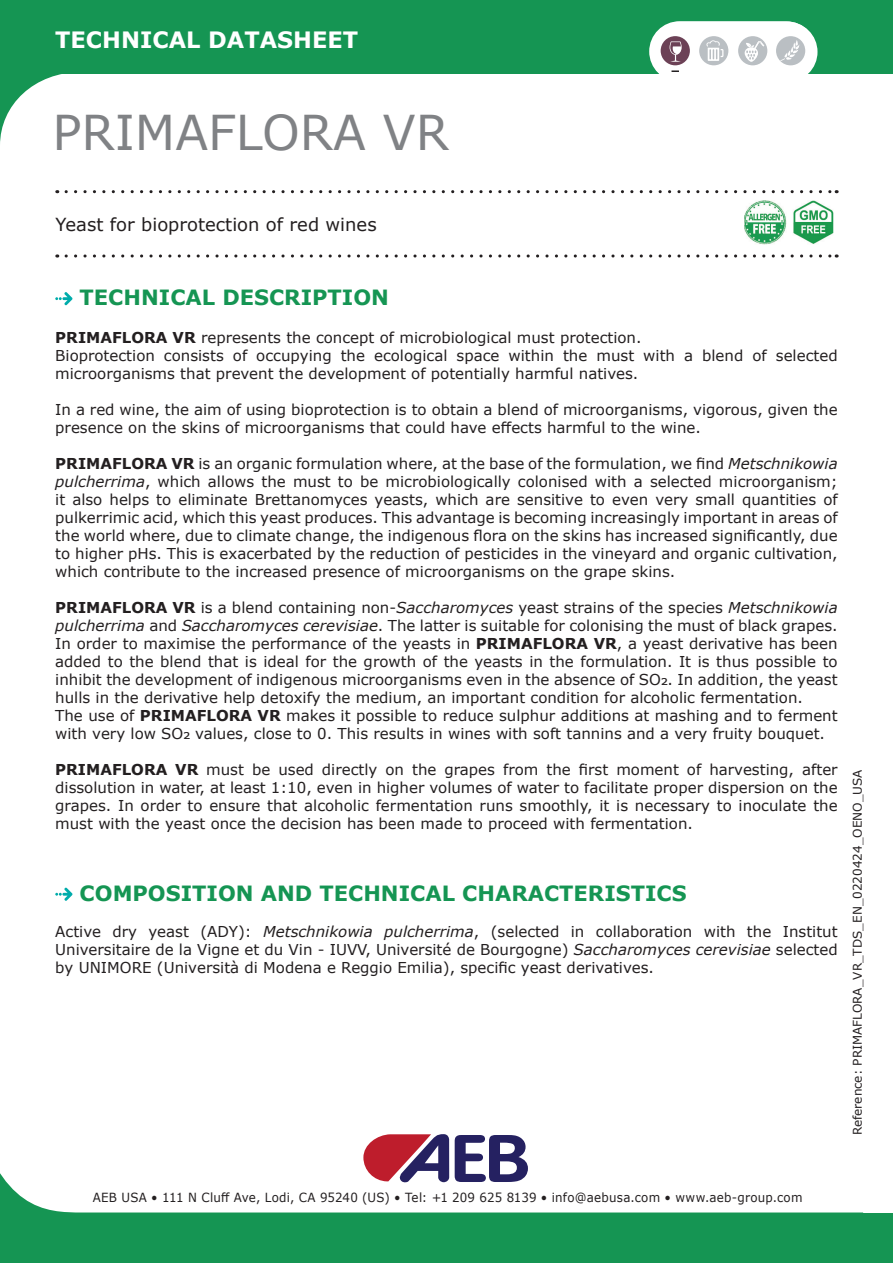
<style>
.page{position:relative;width:893px;height:1263px;background:#fff}
.page>*{position:absolute;margin:0;border:0;box-sizing:border-box;transform-origin:0 0}
.t1{font:48px "Verdana";color:#808285}
.t2{font:700 22.5px "Verdana";color:#fff}
.t3{font:700 21px "Verdana";color:#159553}
.t4{font:18px "Verdana";color:#231f20}
.t5{font:15px/18px "Verdana";color:#231f20}
.t6{font:12.6px "Verdana";letter-spacing:.02em;color:#231f20;scale:.94 1}
.t7{font:12px "Verdana";color:#231f20}
.s1{font-weight:700}
.s2{font-style:italic}
</style>
<div class="page">
<div style="left:0;top:0;width:893px;height:73px;background:#159553"></div>
<svg style="left:0;top:28px;width:863px;height:115px"></svg>
<svg style="left:0;top:1134px;width:528px;height:78px"></svg>
<div style="left:0;top:1212px;width:893px;height:51px;background:#159553"></div>
<svg style="left:66px;top:190px;width:771px;height:3px"></svg>
<svg style="left:66px;top:254px;width:771px;height:4px"></svg>
<svg style="left:649px;top:21px;width:167px;height:61px"></svg>
<div style="left:650px;top:22px;width:167px;height:60px;background:#fff;border-radius:30px"></div>
<svg style="left:671px;top:70px;width:8px;height:2px"></svg>
<div style="left:776px;top:36px;width:29px;height:29px;background:#babfc3;border-radius:50%"></div>
<svg style="left:780px;top:40px;width:20px;height:21px"></svg>
<div style="left:738px;top:36px;width:29px;height:29px;background:#babfc3;border-radius:50%"></div>
<div style="left:661px;top:36px;width:29px;height:29px;background:#6c4156;border-radius:50%"></div>
<div style="left:699px;top:36px;width:29px;height:29px;background:#babfc3;border-radius:50%"></div>
<svg style="left:706px;top:40px;width:17px;height:21px"></svg>
<svg style="left:670px;top:41px;width:12px;height:21px"></svg>
<svg style="left:745px;top:41px;width:20px;height:21px"></svg>
<svg style="left:55px;top:292px;width:17px;height:13px"></svg>
<svg style="left:55px;top:888px;width:17px;height:13px"></svg>
<img style="left:744px;top:201px;width:90px;height:44px">
<h2 class="t2" style="left:55px;top:24px;width:304px">TECHNICAL DATASHEET</h2>
<h1 class="t1" style="left:52px;top:100px;width:398px">PRIMAFLORA VR</h1>
<p class="t4" style="left:56px;top:212px;width:323px">Yeast for bioprotection of red wines</p>
<h3 class="t3" style="left:80px;top:283px;width:311px">TECHNICAL DESCRIPTION</h3>
<p class="t5" style="left:55px;top:328px;width:784px"><span class="s1">PRIMAFLORA VR</span> represents the concept of microbiological must protection.<br>Bioprotection consists of occupying the ecological space within the must with a blend of selected microorganisms that prevent the development of potentially harmful natives.</p>
<p class="t5" style="left:55px;top:400px;width:784px">In a red wine, the aim of using bioprotection is to obtain a blend of microorganisms, vigorous, given the presence on the skins of microorganisms that could have effects harmful to the wine.</p>
<p class="t5" style="left:55px;top:454px;width:784px;text-align:justify"><span class="s1">PRIMAFLORA VR</span> is an organic formulation where, at the base of the formulation, we find <span class="s2">Metschnikowia pulcherrima</span>, which allows the must to be microbiologically colonised with a selected microorganism; it also helps to eliminate Brettanomyces yeasts, which are sensitive to even very small quantities of pulkerrimic acid, which this yeast produces. This advantage is becoming increasingly important in areas of the world where, due to climate change, the indigenous flora on the skins has increased significantly, due to higher pHs. This is exacerbated by the reduction of pesticides in the vineyard and organic cultivation, which contribute to the increased presence of microorganisms on the grape skins.</p>
<p class="t5" style="left:55px;top:598px;width:784px"><span class="s1">PRIMAFLORA VR</span> is a blend containing non-<span class="s2">Saccharomyces</span> yeast strains of the species <span class="s2">Metschnikowia pulcherrima</span> and <span class="s2">Saccharomyces cerevisiae</span>. The latter is suitable for colonising the must of black grapes.<br>In order to maximise the performance of the yeasts in <span class="s1">PRIMAFLORA VR</span>, a yeast derivative has been added to the blend that is ideal for the growth of the yeasts in the formulation. It is thus possible to inhibit the development of indigenous microorganisms even in the absence of SO2. In addition, the yeast hulls in the derivative help detoxify the medium, an important condition for alcoholic fermentation.<br>The use of <span class="s1">PRIMAFLORA VR</span> makes it possible to reduce sulphur additions at mashing and to ferment with very low SO2 values, close to 0. This results in wines with soft tannins and a very fruity bouquet.</p>
<p class="t5" style="left:55px;top:760px;width:784px;text-align:justify"><span class="s1">PRIMAFLORA VR</span> must be used directly on the grapes from the first moment of harvesting, after dissolution in water, at least 1:10, even in higher volumes of water to facilitate proper dispersion on the grapes. In order to ensure that alcoholic fermentation runs smoothly, it is necessary to inoculate the must with the yeast once the decision has been made to proceed with fermentation.</p>
<h3 class="t3" style="left:80px;top:878px;width:608px">COMPOSITION AND TECHNICAL CHARACTERISTICS</h3>
<p class="t5" style="left:55px;top:922px;width:784px;text-align:justify">Active dry yeast (ADY): <span class="s2">Metschnikowia pulcherrima</span>, (selected in collaboration with the Institut Universitaire de la Vigne et du Vin - IUVV, Université de Bourgogne) <span class="s2">Saccharomyces cerevisiae</span> selected by UNIMORE (Università di Modena e Reggio Emilia), specific yeast derivatives.</p>
<p class="t7" style="left:849px;top:1135px;width:367px;rotate:-90deg">Reference: PRIMAFLORA_VR_TDS_EN_0220424_OENO_USA</p>
<p class="t6" style="left:93px;top:1189px;width:757px">AEB USA • 111 N Cluff Ave, Lodi, CA 95240 (US) • Tel: +1 209 625 8139 • info@aebusa.com • www.aeb-group.com</p>
</div>
